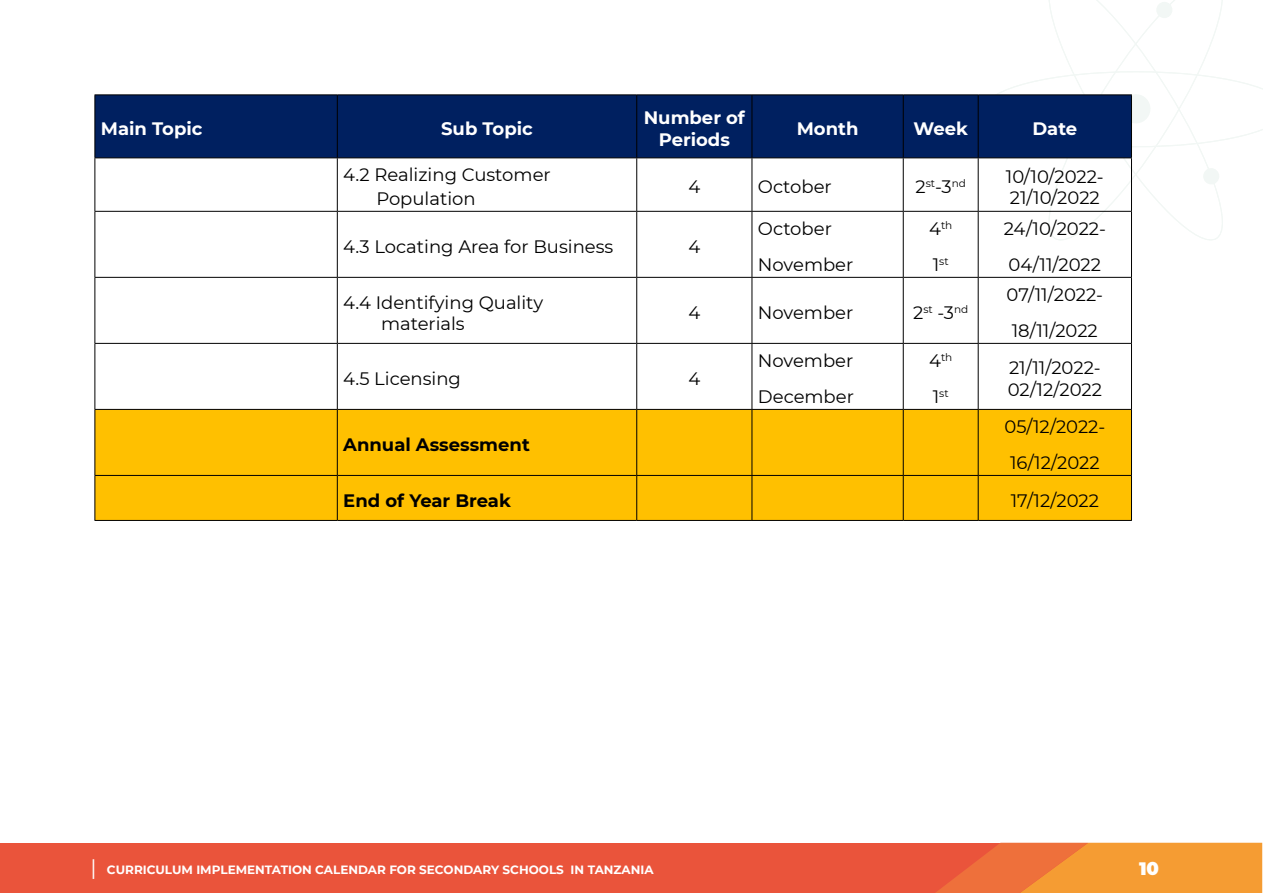
<style>
.page{position:relative;width:1263px;height:893px;background:#fff}
.page>*{position:absolute;margin:0;border:0;box-sizing:border-box;transform-origin:0 0}
.t1{font:18px/36.6px "Montserrat";color:#000}
.t2{font:700 18px/21.6px "Montserrat";color:#fff;text-align:center}
.t3{font:700 18px "Montserrat";color:#000}
.t4{font:900 18px "Montserrat";color:#fff}
.t5{font:700 12px "Montserrat";color:#fff}
.t6{font:10.5px "Montserrat";color:#000}
.s1{font-size:18px}
.s2{font-weight:400;font-size:21px}
</style>
<div class="page">
<div style="left:1px;top:843px;width:1261px;height:50px;background:#ea543b"></div>
<svg style="left:935px;top:843px;width:327px;height:50px;background:#f28935"></svg>
<svg style="left:984px;top:0;width:279px;height:240px"></svg>
<div style="left:95px;top:96px;width:1036px;height:62px;background:#002060"></div>
<div style="left:95px;top:410px;width:1036px;height:110px;background:#ffc000"></div>
<hr style="left:94px;top:95px;width:1px;height:63px;background:#000">
<hr style="left:337px;top:95px;width:1px;height:63px;background:#000">
<hr style="left:636px;top:95px;width:1px;height:63px;background:#000">
<hr style="left:752px;top:95px;width:1px;height:63px;background:#000">
<hr style="left:903px;top:95px;width:1px;height:63px;background:#000">
<hr style="left:978px;top:95px;width:1px;height:63px;background:#000">
<hr style="left:1131px;top:95px;width:1px;height:63px;background:#000">
<hr style="left:94px;top:95px;width:243px;height:1px;background:#000">
<hr style="left:337px;top:95px;width:300px;height:1px;background:#000">
<hr style="left:637px;top:95px;width:115px;height:1px;background:#000">
<hr style="left:752px;top:95px;width:151px;height:1px;background:#000">
<hr style="left:903px;top:95px;width:75px;height:1px;background:#000">
<hr style="left:978px;top:95px;width:154px;height:1px;background:#000">
<hr style="left:94px;top:158px;width:243px;height:1px;background:#000">
<hr style="left:337px;top:158px;width:300px;height:1px;background:#000">
<hr style="left:637px;top:158px;width:115px;height:1px;background:#000">
<hr style="left:752px;top:158px;width:151px;height:1px;background:#000">
<hr style="left:903px;top:158px;width:75px;height:1px;background:#000">
<hr style="left:978px;top:158px;width:154px;height:1px;background:#000">
<hr style="left:94px;top:158px;width:1px;height:53px;background:#000">
<hr style="left:94px;top:212px;width:1px;height:65px;background:#000">
<hr style="left:94px;top:278px;width:1px;height:65px;background:#000">
<hr style="left:94px;top:344px;width:1px;height:65px;background:#000">
<hr style="left:94px;top:410px;width:1px;height:65px;background:#000">
<hr style="left:94px;top:476px;width:1px;height:44px;background:#000">
<hr style="left:94px;top:211px;width:243px;height:1px;background:#000">
<hr style="left:337px;top:211px;width:300px;height:1px;background:#000">
<hr style="left:637px;top:211px;width:115px;height:1px;background:#000">
<hr style="left:752px;top:211px;width:151px;height:1px;background:#000">
<hr style="left:903px;top:211px;width:75px;height:1px;background:#000">
<hr style="left:978px;top:211px;width:154px;height:1px;background:#000">
<hr style="left:94px;top:277px;width:243px;height:1px;background:#000">
<hr style="left:337px;top:277px;width:300px;height:1px;background:#000">
<hr style="left:637px;top:277px;width:115px;height:1px;background:#000">
<hr style="left:752px;top:277px;width:151px;height:1px;background:#000">
<hr style="left:903px;top:277px;width:75px;height:1px;background:#000">
<hr style="left:978px;top:277px;width:154px;height:1px;background:#000">
<hr style="left:94px;top:343px;width:243px;height:1px;background:#000">
<hr style="left:337px;top:343px;width:300px;height:1px;background:#000">
<hr style="left:637px;top:343px;width:115px;height:1px;background:#000">
<hr style="left:752px;top:343px;width:151px;height:1px;background:#000">
<hr style="left:903px;top:343px;width:75px;height:1px;background:#000">
<hr style="left:978px;top:343px;width:154px;height:1px;background:#000">
<hr style="left:94px;top:409px;width:243px;height:1px;background:#000">
<hr style="left:337px;top:409px;width:300px;height:1px;background:#000">
<hr style="left:637px;top:409px;width:115px;height:1px;background:#000">
<hr style="left:752px;top:409px;width:151px;height:1px;background:#000">
<hr style="left:903px;top:409px;width:75px;height:1px;background:#000">
<hr style="left:978px;top:409px;width:154px;height:1px;background:#000">
<hr style="left:94px;top:475px;width:243px;height:1px;background:#000">
<hr style="left:337px;top:475px;width:300px;height:1px;background:#000">
<hr style="left:637px;top:475px;width:115px;height:1px;background:#000">
<hr style="left:752px;top:475px;width:151px;height:1px;background:#000">
<hr style="left:903px;top:475px;width:75px;height:1px;background:#000">
<hr style="left:978px;top:475px;width:154px;height:1px;background:#000">
<hr style="left:94px;top:520px;width:243px;height:1px;background:#000">
<hr style="left:337px;top:520px;width:300px;height:1px;background:#000">
<hr style="left:637px;top:520px;width:115px;height:1px;background:#000">
<hr style="left:752px;top:520px;width:151px;height:1px;background:#000">
<hr style="left:903px;top:520px;width:75px;height:1px;background:#000">
<hr style="left:978px;top:520px;width:154px;height:1px;background:#000">
<hr style="left:337px;top:158px;width:1px;height:53px;background:#000">
<hr style="left:636px;top:158px;width:1px;height:53px;background:#000">
<hr style="left:752px;top:158px;width:1px;height:53px;background:#000">
<hr style="left:903px;top:158px;width:1px;height:53px;background:#000">
<hr style="left:978px;top:158px;width:1px;height:53px;background:#000">
<hr style="left:1131px;top:158px;width:1px;height:53px;background:#000">
<hr style="left:337px;top:212px;width:1px;height:65px;background:#000">
<hr style="left:636px;top:212px;width:1px;height:65px;background:#000">
<hr style="left:752px;top:212px;width:1px;height:65px;background:#000">
<hr style="left:903px;top:212px;width:1px;height:65px;background:#000">
<hr style="left:978px;top:212px;width:1px;height:65px;background:#000">
<hr style="left:1131px;top:212px;width:1px;height:65px;background:#000">
<hr style="left:337px;top:278px;width:1px;height:65px;background:#000">
<hr style="left:636px;top:278px;width:1px;height:65px;background:#000">
<hr style="left:752px;top:278px;width:1px;height:65px;background:#000">
<hr style="left:903px;top:278px;width:1px;height:65px;background:#000">
<hr style="left:978px;top:278px;width:1px;height:65px;background:#000">
<hr style="left:1131px;top:278px;width:1px;height:65px;background:#000">
<hr style="left:337px;top:344px;width:1px;height:65px;background:#000">
<hr style="left:636px;top:344px;width:1px;height:65px;background:#000">
<hr style="left:752px;top:344px;width:1px;height:65px;background:#000">
<hr style="left:903px;top:344px;width:1px;height:65px;background:#000">
<hr style="left:978px;top:344px;width:1px;height:65px;background:#000">
<hr style="left:1131px;top:344px;width:1px;height:65px;background:#000">
<hr style="left:337px;top:410px;width:1px;height:65px;background:#000">
<hr style="left:636px;top:410px;width:1px;height:65px;background:#000">
<hr style="left:752px;top:410px;width:1px;height:65px;background:#000">
<hr style="left:903px;top:410px;width:1px;height:65px;background:#000">
<hr style="left:978px;top:410px;width:1px;height:65px;background:#000">
<hr style="left:1131px;top:410px;width:1px;height:65px;background:#000">
<hr style="left:337px;top:476px;width:1px;height:44px;background:#000">
<hr style="left:636px;top:476px;width:1px;height:44px;background:#000">
<hr style="left:752px;top:476px;width:1px;height:44px;background:#000">
<hr style="left:903px;top:476px;width:1px;height:44px;background:#000">
<hr style="left:978px;top:476px;width:1px;height:44px;background:#000">
<hr style="left:1131px;top:476px;width:1px;height:44px;background:#000">
<p class="t2" style="left:101px;top:117px;width:103px">Main Topic</p>
<p class="t2" style="left:441px;top:117px;width:93px">Sub Topic</p>
<p class="t2" style="left:644px;top:106px;width:103px">Number of<br>Periods</p>
<p class="t2" style="left:797px;top:117px;width:63px">Month</p>
<p class="t2" style="left:913px;top:117px;width:56px">Week</p>
<p class="t2" style="left:1032px;top:117px;width:46px">Date</p>
<p class="t1" style="left:376px;top:162px;width:176px;line-height:24px;text-indent:-33px">4.2 Realizing Customer<br>Population</p>
<p class="t1" style="left:1006px;top:165px;width:99px;line-height:21.6px">10/10/2022-<br>21/10/2022</p>
<p class="t1" style="left:688px;top:168px;width:13px">4</p>
<p class="t1" style="left:758px;top:168px;width:75px">October</p>
<p class="t6" style="left:915px;top:176px;width:52px"><span class="s1">2</span>st<span class="s1">-3</span>nd</p>
<p class="t1" style="left:343px;top:228px;width:272px">4.3 Locating Area for Business</p>
<p class="t1" style="left:688px;top:228px;width:13px">4</p>
<p class="t1" style="left:758px;top:209px;width:97px">October<br>November</p>
<p class="t6" style="left:929px;top:218px;width:25px"><span class="s1">4</span>th</p>
<p class="t6" style="left:933px;top:254px;width:17px"><span class="s1">1</span>st</p>
<p class="t1" style="left:381px;top:291px;width:164px;line-height:21px;text-indent:-38px">4.4 Identifying Quality materials</p>
<p class="t1" style="left:688px;top:294px;width:13px">4</p>
<p class="t1" style="left:758px;top:294px;width:97px">November</p>
<p class="t6" style="left:913px;top:302px;width:57px"><span class="s1">2</span>st <span class="s1">-3</span>nd</p>
<p class="t1" style="left:343px;top:360px;width:119px">4.5 Licensing</p>
<p class="t1" style="left:688px;top:360px;width:13px">4</p>
<p class="t3" style="left:343px;top:432px;width:188px">Annual Assessment</p>
<p class="t1" style="left:758px;top:341px;width:97px">November<br>December</p>
<p class="t6" style="left:929px;top:350px;width:25px"><span class="s1">4</span>th</p>
<p class="t6" style="left:933px;top:386px;width:17px"><span class="s1">1</span>st</p>
<p class="t1" style="left:1004px;top:209px;width:104px">24/10/2022-<br>04/11/2022</p>
<p class="t1" style="left:1007px;top:275px;width:98px">07/11/2022-<br>18/11/2022</p>
<p class="t1" style="left:1008px;top:356px;width:96px;line-height:21.6px">21/11/2022-<br>02/12/2022</p>
<p class="t1" style="left:1004px;top:407px;width:102px;text-align:center">05/12/2022-<br>16/12/2022</p>
<p class="t3" style="left:343px;top:487px;width:169px">End of Year Break</p>
<p class="t1" style="left:1011px;top:481px;width:90px">17/12/2022</p>
<p class="t5" style="left:91px;top:861px;width:564px"><span class="s2">|</span> CURRICULUM IMPLEMENTATION CALENDAR FOR SECONDARY SCHOOLS IN TANZANIA</p>
<p class="t4" style="left:1139px;top:855px;width:21px">10</p>
</div>
